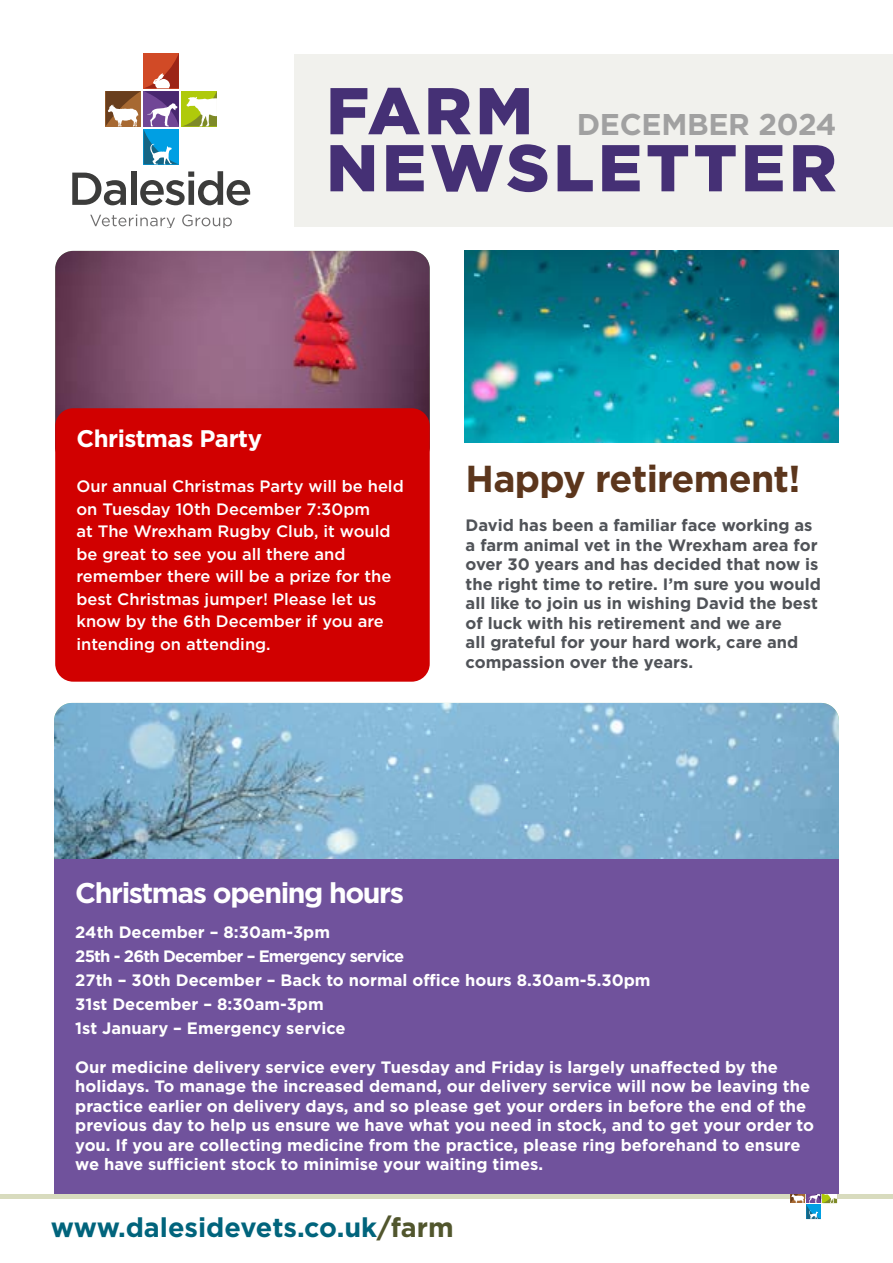
<style>
.page{position:relative;width:893px;height:1263px;background:#fff}
.page>*{position:absolute;margin:0;border:0;box-sizing:border-box;transform-origin:0 0}
.t1{font:900 66px/57px "Gotham";letter-spacing:.06em;color:#453075}
.t2{font:700 37.5px "Gotham";letter-spacing:-.02em;color:#5c361c}
.t3{font:700 30px "Gotham";letter-spacing:-.01em;color:#a1a1a1}
.t4{font:700 28.5px "Gotham";letter-spacing:-.05em;color:#fff}
.t5{font:700 27px "Gotham";color:#01647c}
.t6{font:700 24px "Gotham";letter-spacing:-.02em;color:#fff}
.t7{font:700 16.5px/19.5px "Gotham";color:#fff}
.t8{font:700 16.5px/19.5px "Gotham";color:#505358}
.t9{font:500 16.5px/22.5px "Gotham";color:#fff}
.s1{color:#51562d}
</style>
<div class="page">
<div style="left:0;top:1194px;width:893px;height:5px;background:#d8dbbe"></div>
<svg style="left:790px;top:1194px;width:47px;height:25px"></svg>
<div style="left:294px;top:54px;width:599px;height:173px;background:#f1f1ed"></div>
<svg style="left:72px;top:173px;width:54px;height:32px"></svg>
<div style="left:131px;top:171px;width:5px;height:34px;background:#3c3c3b"></div>
<svg style="left:140px;top:171px;width:110px;height:34px"></svg>
<svg style="left:90px;top:214px;width:85px;height:14px"></svg>
<svg style="left:182px;top:214px;width:50px;height:14px"></svg>
<svg style="left:106px;top:53px;width:111px;height:111px"></svg>
<img style="left:54px;top:703px;width:785px;height:156px">
<img style="left:55px;top:251px;width:375px;height:171px">
<div style="left:55px;top:408px;width:375px;height:274px;background:#d10000;border-radius:18px"></div>
<div style="left:54px;top:859px;width:785px;height:335px;background:#70529c"></div>
<img style="left:464px;top:251px;width:375px;height:192px">
<h1 class="t1" style="left:326px;top:81px;width:512px">FARM<br>NEWSLETTER</h1>
<h3 class="t3" style="left:577px;top:107px;width:261px">DECEMBER 2024</h3>
<h3 class="t6" style="left:76px;top:425px;width:187px">Christmas Party</h3>
<p class="t9" style="left:76px;top:474px;width:329px">Our annual Christmas Party will be held on Tuesday 10th December 7:30pm<br>at The Wrexham Rugby Club, it would be great to see you all there and remember there will be a prize for the best Christmas jumper! Please let us know by the 6th December if you are intending on attending.</p>
<h2 class="t2" style="left:466px;top:457px;width:336px">Happy retirement!</h2>
<p class="t8" style="left:466px;top:515px;width:357px">David has been a familiar face working as a farm animal vet in the Wrexham area for over 30 years and has decided that now is the right time to retire. I’m sure you would all like to join us in wishing David the best of luck with his retirement and we are<br>all grateful for your hard work, care and compassion over the years.</p>
<h3 class="t4" style="left:75px;top:877px;width:330px">Christmas opening hours</h3>
<p class="t7" style="left:75px;top:919px;width:577px;line-height:24px">24th December – 8:30am-3pm<br>25th - 26th December – Emergency service<br>27th – 30th December – Back to normal office hours 8.30am-5.30pm 31st December – 8:30am-3pm<br>1st January – Emergency service</p>
<p class="t7" style="left:75px;top:1057px;width:740px">Our medicine delivery service every Tuesday and Friday is largely unaffected by the holidays. To manage the increased demand, our delivery service will now be leaving the practice earlier on delivery days, and so please get your orders in before the end of the previous day to help us ensure we have what you need in stock, and to get your order to you. If you are collecting medicine from the practice, please ring beforehand to ensure we have sufficient stock to minimise your waiting times.</p>
<h3 class="t5" style="left:51px;top:1212px;width:404px">www.dalesidevets.co.uk<span class="s1">/farm</span></h3>
</div>
